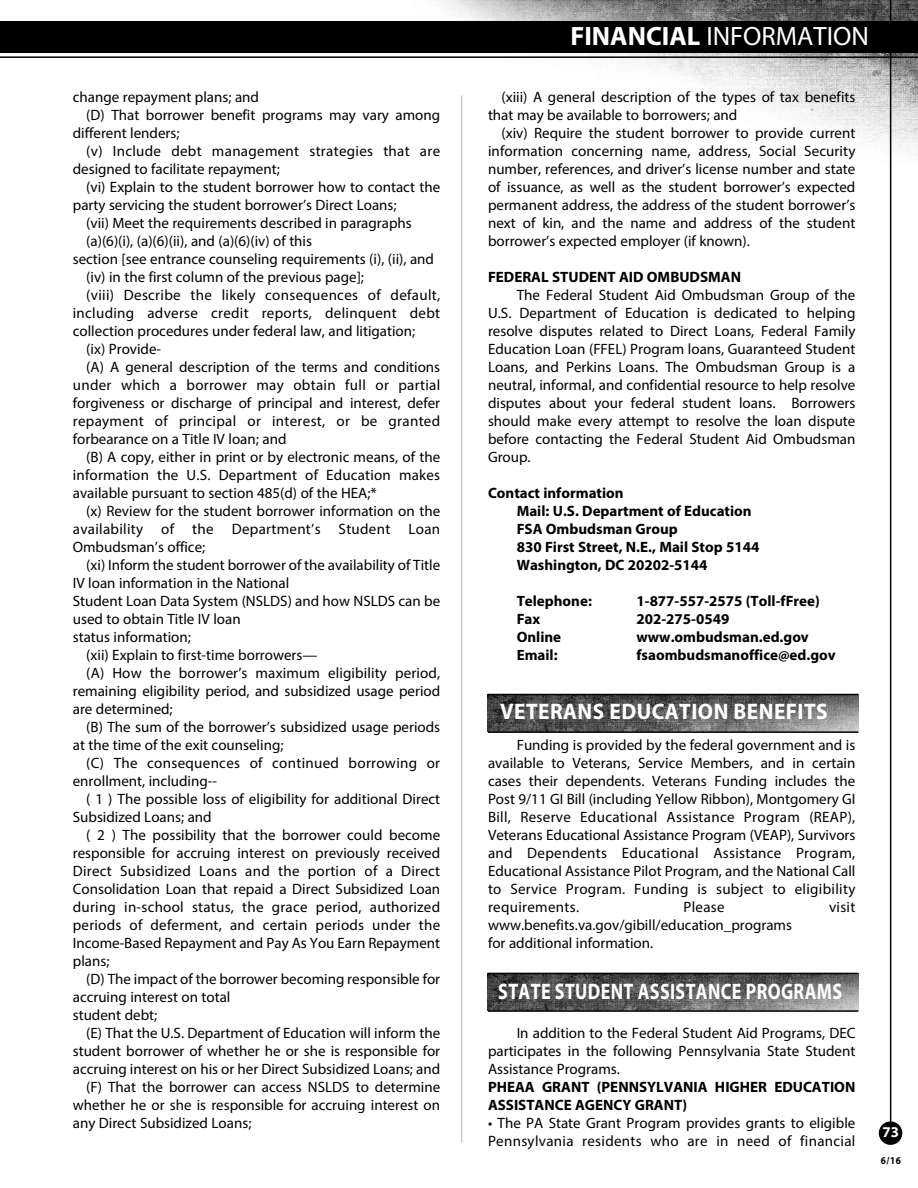
<style>
.page{position:relative;width:918px;height:1188px;background:#fff}
.page>*{position:absolute;margin:0;border:0;box-sizing:border-box;transform-origin:0 0}
.t1{font:26.55px "Myriad Pro";color:#fff}
.t2{font:700 22.5px "Myriad Pro";letter-spacing:.02em;color:#fff;scale:.8 1}
.t3{font:700 22.5px "Myriad Pro";letter-spacing:.02em;color:#fff;scale:.95 1}
.t4{font:15px/18px "Myriad Pro";color:#000;text-align:justify}
.t5{font:15px "Myriad Pro";letter-spacing:.02em;color:#000}
.t6{font:700 15px/18px "Myriad Pro";color:#000}
.t7{font:700 15px "Myriad Pro";color:#fff}
.t8{font:700 10.5px "Myriad Pro";color:#000;scale:.88 1}
.s1{font-weight:700}
</style>
<div class="page">
<img style="left:401px;top:0;width:517px;height:202px">
<img style="left:488px;top:695px;width:370px;height:36px">
<hr style="left:488px;top:694px;width:370px;height:1px;background:#000">
<hr style="left:488px;top:731px;width:370px;height:2px;background:#000">
<img style="left:488px;top:974px;width:370px;height:36px">
<hr style="left:488px;top:973px;width:370px;height:1px;background:#000">
<hr style="left:488px;top:1010px;width:370px;height:2px;background:#000">
<div style="left:879px;top:1121px;width:23px;height:24px;background:#000;border-radius:50%"></div>
<hr style="left:890px;top:0;width:1px;height:1123px;background:#000">
<div style="left:0;top:21px;width:918px;height:31px;background:#000"></div>
<hr style="left:0;top:56px;width:918px;height:2px;background:#000">
<hr style="left:461px;top:95px;width:1px;height:1048px;background:#ccc">
<p class="t4" style="left:73px;top:89px;width:188px">change repayment plans; and</p>
<p class="t4" style="left:86px;top:107px;width:355px">(D) That borrower benefit programs may vary among</p>
<p class="t4" style="left:73px;top:125px;width:108px">different lenders;</p>
<p class="t5" style="left:86px;top:145px;width:355px">(v) Include debt management strategies that are</p>
<p class="t4" style="left:73px;top:161px;width:209px">designed to facilitate repayment;</p>
<p class="t4" style="left:86px;top:179px;width:355px">(vi) Explain to the student borrower how to contact the</p>
<p class="t4" style="left:73px;top:197px;width:325px">party servicing the student borrower’s Direct Loans;</p>
<p class="t4" style="left:86px;top:215px;width:327px">(vii) Meet the requirements described in paragraphs</p>
<p class="t4" style="left:86px;top:233px;width:227px">(a)(6)(i), (a)(6)(ii), and (a)(6)(iv) of this</p>
<p class="t4" style="left:73px;top:251px;width:363px">section [see entrance counseling requirements (i), (ii), and</p>
<p class="t4" style="left:86px;top:269px;width:279px">(iv) in the first column of the previous page];</p>
<p class="t5" style="left:86px;top:289px;width:355px">(viii) Describe the likely consequences of default,</p>
<p class="t5" style="left:73px;top:307px;width:369px">including adverse credit reports, delinquent debt</p>
<p class="t4" style="left:73px;top:323px;width:344px">collection procedures under federal law, and litigation;</p>
<p class="t4" style="left:86px;top:341px;width:76px">(ix) Provide-</p>
<p class="t4" style="left:86px;top:359px;width:355px">(A) A general description of the terms and conditions</p>
<p class="t5" style="left:73px;top:379px;width:369px">under which a borrower may obtain full or partial</p>
<p class="t4" style="left:73px;top:395px;width:369px">forgiveness or discharge of principal and interest, defer</p>
<p class="t5" style="left:73px;top:415px;width:369px">repayment of principal or interest, or be granted</p>
<p class="t4" style="left:73px;top:431px;width:215px">forbearance on a Title IV loan; and</p>
<p class="t4" style="left:86px;top:449px;width:355px">(B) A copy, either in print or by electronic means, of the</p>
<p class="t4" style="left:73px;top:467px;width:369px">information the U.S. Department of Education makes</p>
<p class="t4" style="left:73px;top:485px;width:306px">available pursuant to section 485(d) of the HEA;*</p>
<p class="t4" style="left:86px;top:503px;width:355px">(x) Review for the student borrower information on the</p>
<p class="t5" style="left:73px;top:523px;width:369px">availability of the Department’s Student Loan</p>
<p class="t4" style="left:73px;top:539px;width:134px">Ombudsman’s office;</p>
<p class="t4" style="left:86px;top:557px;width:355px">(xi) Inform the student borrower of the availability of Title</p>
<p class="t4" style="left:73px;top:575px;width:218px">IV loan information in the National</p>
<p class="t4" style="left:73px;top:593px;width:369px">Student Loan Data System (NSLDS) and how NSLDS can be</p>
<p class="t4" style="left:73px;top:611px;width:169px">used to obtain Title IV loan</p>
<p class="t4" style="left:73px;top:629px;width:120px">status information;</p>
<p class="t4" style="left:86px;top:647px;width:233px">(xii) Explain to first-time borrowers—</p>
<p class="t4" style="left:86px;top:665px;width:355px">(A) How the borrower’s maximum eligibility period,</p>
<p class="t4" style="left:73px;top:683px;width:369px">remaining eligibility period, and subsidized usage period</p>
<p class="t4" style="left:73px;top:701px;width:101px">are determined;</p>
<p class="t4" style="left:86px;top:719px;width:355px">(B) The sum of the borrower’s subsidized usage periods</p>
<p class="t4" style="left:73px;top:737px;width:212px">at the time of the exit counseling;</p>
<p class="t5" style="left:86px;top:757px;width:355px">(C) The consequences of continued borrowing or</p>
<p class="t4" style="left:73px;top:773px;width:146px">enrollment, including--</p>
<p class="t4" style="left:86px;top:791px;width:355px">( 1 ) The possible loss of eligibility for additional Direct</p>
<p class="t4" style="left:73px;top:809px;width:140px">Subsidized Loans; and</p>
<p class="t4" style="left:86px;top:827px;width:355px">( 2 ) The possibility that the borrower could become</p>
<p class="t4" style="left:73px;top:845px;width:369px">responsible for accruing interest on previously received</p>
<p class="t5" style="left:73px;top:865px;width:369px">Direct Subsidized Loans and the portion of a Direct</p>
<p class="t4" style="left:73px;top:881px;width:369px">Consolidation Loan that repaid a Direct Subsidized Loan</p>
<p class="t5" style="left:73px;top:901px;width:369px">during in-school status, the grace period, authorized</p>
<p class="t4" style="left:73px;top:917px;width:369px">periods of deferment, and certain periods under the</p>
<p class="t4" style="left:73px;top:935px;width:369px">Income-Based Repayment and Pay As You Earn Repayment</p>
<p class="t4" style="left:73px;top:953px;width:38px">plans;</p>
<p class="t4" style="left:86px;top:971px;width:355px">(D) The impact of the borrower becoming responsible for</p>
<p class="t4" style="left:73px;top:989px;width:159px">accruing interest on total</p>
<p class="t4" style="left:73px;top:1007px;width:86px">student debt;</p>
<p class="t4" style="left:86px;top:1025px;width:355px">(E) That the U.S. Department of Education will inform the</p>
<p class="t4" style="left:73px;top:1043px;width:369px">student borrower of whether he or she is responsible for</p>
<p class="t4" style="left:73px;top:1061px;width:369px">accruing interest on his or her Direct Subsidized Loans; and</p>
<p class="t4" style="left:86px;top:1079px;width:355px">(F) That the borrower can access NSLDS to determine</p>
<p class="t4" style="left:73px;top:1097px;width:369px">whether he or she is responsible for accruing interest on</p>
<p class="t4" style="left:73px;top:1115px;width:180px">any Direct Subsidized Loans;</p>
<h1 class="t1" style="left:570px;top:27px;width:300px"><span class="s1">FINANCIAL</span> INFORMATION</h1>
<p class="t4" style="left:488px;top:89px;width:369px;text-indent:13px">(xiii) A general description of the types of tax benefits that may be available to borrowers; and</p>
<p class="t4" style="left:488px;top:125px;width:369px;text-indent:14px">(xiv) Require the student borrower to provide current information concerning name, address, Social Security number, references, and driver’s license number and state of issuance, as well as the student borrower’s expected permanent address, the address of the student borrower’s next of kin, and the name and address of the student borrower’s expected employer (if known).</p>
<p class="t6" style="left:488px;top:269px;width:255px">FEDERAL STUDENT AID OMBUDSMAN</p>
<p class="t4" style="left:488px;top:287px;width:369px;text-indent:29px">The Federal Student Aid Ombudsman Group of the U.S. Department of Education is dedicated to helping resolve disputes related to Direct Loans, Federal Family Education Loan (FFEL) Program loans, Guaranteed Student Loans, and Perkins Loans. The Ombudsman Group is a neutral, informal, and confidential resource to help resolve disputes about your federal student loans. Borrowers should make every attempt to resolve the loan dispute before contacting the Federal Student Aid Ombudsman Group.</p>
<p class="t6" style="left:517px;top:485px;width:244px;text-indent:-29px">Contact information<br>Mail: U.S. Department of Education<br>FSA Ombudsman Group<br>830 First Street, N.E., Mail Stop 5144<br>Washington, DC 20202-5144</p>
<p class="t6" style="left:517px;top:593px;width:77px">Telephone:</p>
<p class="t6" style="left:637px;top:593px;width:185px">1-877-557-2575 (Toll-fFree)</p>
<p class="t6" style="left:517px;top:611px;width:25px">Fax</p>
<p class="t6" style="left:637px;top:611px;width:94px">202-275-0549</p>
<p class="t6" style="left:517px;top:629px;width:46px">Online</p>
<p class="t6" style="left:637px;top:629px;width:174px">www.ombudsman.ed.gov</p>
<p class="t6" style="left:517px;top:647px;width:42px">Email:</p>
<p class="t6" style="left:637px;top:647px;width:201px">fsaombudsmanoffice@ed.gov</p>
<h2 class="t3" style="left:500px;top:703px;width:346px">VETERANS EDUCATION BENEFITS</h2>
<p class="t4" style="left:488px;top:737px;width:369px;text-indent:29px">Funding is provided by the federal government and is available to Veterans, Service Members, and in certain cases their dependents. Veterans Funding includes the Post 9/11 GI Bill (including Yellow Ribbon), Montgomery GI Bill, Reserve Educational Assistance Program (REAP), Veterans Educational Assistance Program (VEAP), Survivors and Dependents Educational Assistance Program, Educational Assistance Pilot Program, and the National Call to Service Program. Funding is subject to eligibility requirements.</p>
<p class="t4" style="left:683px;top:899px;width:43px">Please</p>
<p class="t4" style="left:829px;top:899px;width:28px">visit</p>
<p class="t4" style="left:488px;top:917px;width:306px">www.benefits.va.gov/gibill/education_programs for additional information.</p>
<h2 class="t2" style="left:498px;top:983px;width:431px">STATE STUDENT ASSISTANCE PROGRAMS</h2>
<p class="t4" style="left:488px;top:1025px;width:369px;text-indent:29px">In addition to the Federal Student Aid Programs, DEC participates in the following Pennsylvania State Student Assistance Programs.</p>
<p class="t6" style="left:488px;top:1079px;width:369px">PHEAA GRANT (PENNSYLVANIA HIGHER EDUCATION<br>ASSISTANCE AGENCY GRANT)</p>
<p class="t4" style="left:488px;top:1115px;width:369px">• The PA State Grant Program provides grants to eligible<br>Pennsylvania residents who are in need of financial</p>
<p class="t7" style="left:882px;top:1127px;width:18px">73</p>
<p class="t8" style="left:881px;top:1156px;width:24px">6/16</p>
</div>
